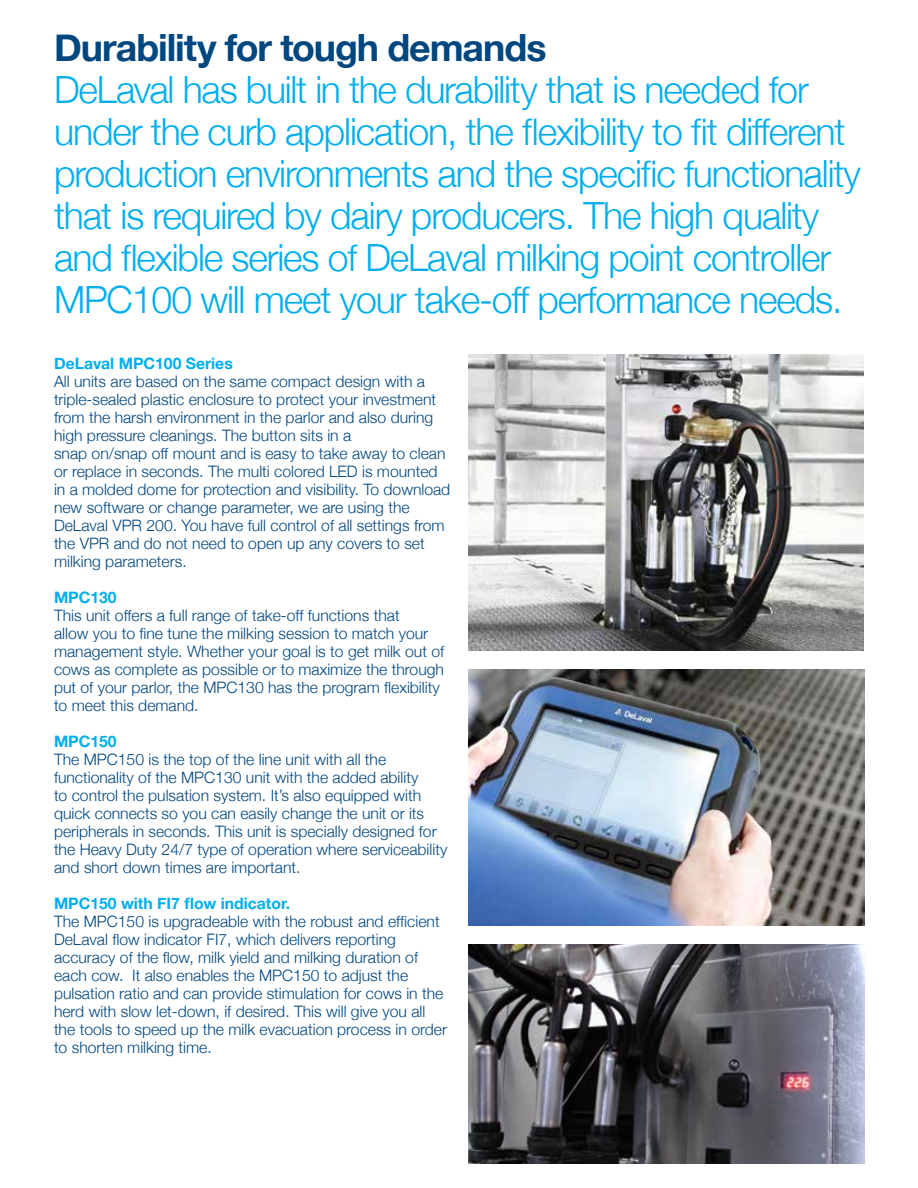
<style>
.page{position:relative;width:918px;height:1188px;background:#fff}
.page>*{position:absolute;margin:0;border:0;box-sizing:border-box;transform-origin:0 0}
.t1{font:300 37.5px/42px "Helvetica Neue";letter-spacing:-.03em;color:#00aeef}
.t2{font:700 37.5px "Helvetica Neue";letter-spacing:-.03em;color:#00467f}
.t3{font:300 15.75px/18px "Helvetica Neue";color:#00467f}
.t4{font:700 15.75px "Helvetica Neue";color:#00aeef}
</style>
<div class="page">
<img style="left:468px;top:944px;width:396px;height:220px">
<img style="left:468px;top:670px;width:396px;height:256px">
<img style="left:468px;top:354px;width:396px;height:297px">
<h1 class="t2" style="left:54px;top:24px;width:494px">Durability for tough demands</h1>
<p class="t1" style="left:54px;top:67px;width:808px">DeLaval has built in the durability that is needed for under the curb application, the flexibility to fit different production environments and the specific functionality that is required by dairy producers. The high quality and flexible series of DeLaval milking point controller MPC100 will meet your take-off performance needs.</p>
<p class="t4" style="left:54px;top:354px;width:180px">DeLaval MPC100 Series</p>
<p class="t3" style="left:54px;top:372px;width:398px">All units are based on the same compact design with a triple-sealed plastic enclosure to protect your investment from the harsh environment in the parlor and also during high pressure cleanings. The button sits in a<br>snap on/snap off mount and is easy to take away to clean or replace in seconds. The multi colored LED is mounted in a molded dome for protection and visibility. To download new software or change parameter, we are using the DeLaval VPR 200. You have full control of all settings from the VPR and do not need to open up any covers to set milking parameters.</p>
<p class="t4" style="left:54px;top:588px;width:64px">MPC130</p>
<p class="t3" style="left:54px;top:606px;width:392px">This unit offers a full range of take-off functions that<br>allow you to fine tune the milking session to match your management style. Whether your goal is to get milk out of cows as complete as possible or to maximize the through put of your parlor, the MPC130 has the program flexibility to meet this demand.</p>
<p class="t4" style="left:54px;top:732px;width:64px">MPC150</p>
<p class="t3" style="left:54px;top:750px;width:395px">The MPC150 is the top of the line unit with all the functionality of the MPC130 unit with the added ability<br>to control the pulsation system. It’s also equipped with quick connects so you can easily change the unit or its peripherals in seconds. This unit is specially designed for the Heavy Duty 24/7 type of operation where serviceability and short down times are important.</p>
<p class="t4" style="left:54px;top:894px;width:238px">MPC150 with FI7 flow indicator.</p>
<p class="t3" style="left:54px;top:912px;width:394px">The MPC150 is upgradeable with the robust and efficient DeLaval flow indicator FI7, which delivers reporting accuracy of the flow, milk yield and milking duration of each cow. It also enables the MPC150 to adjust the pulsation ratio and can provide stimulation for cows in the herd with slow let-down, if desired. This will give you all the tools to speed up the milk evacuation process in order to shorten milking time.</p>
</div>
